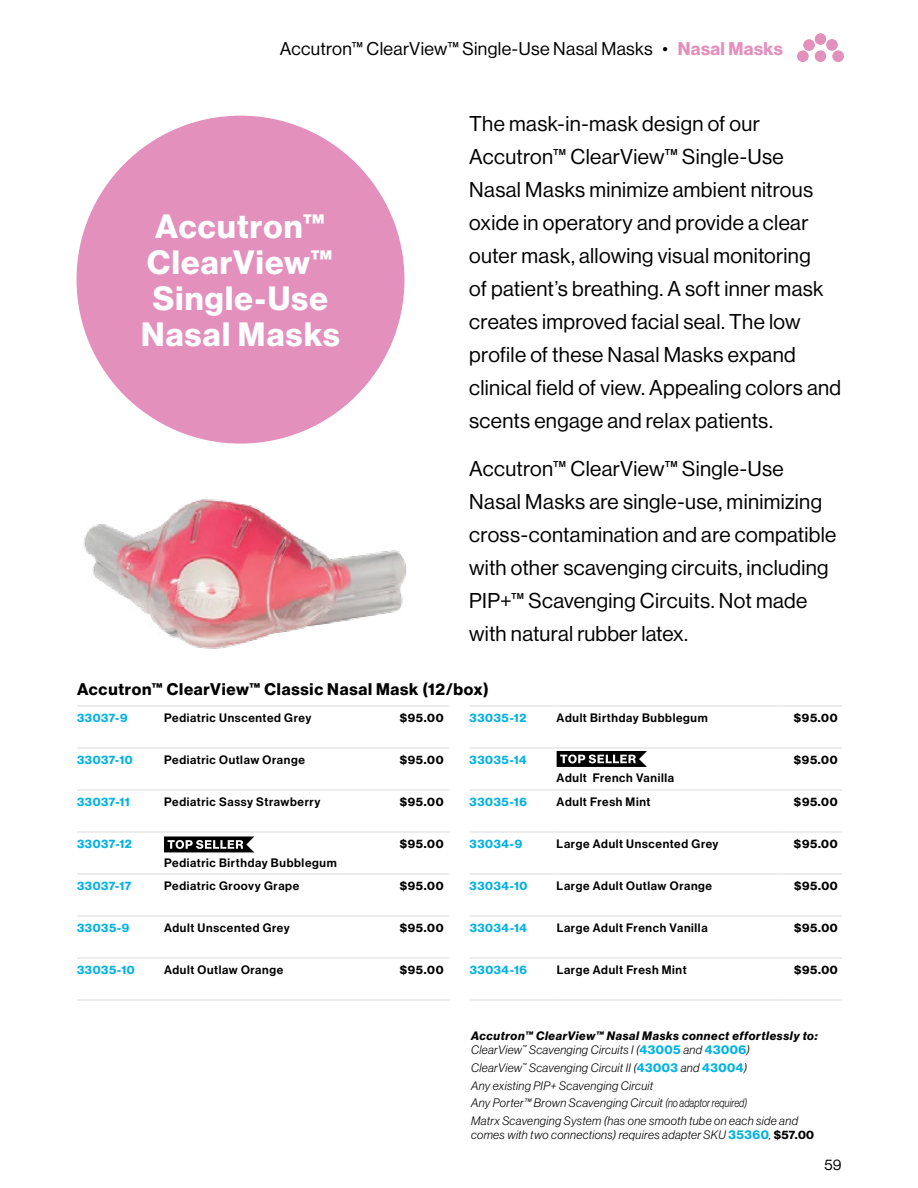
<style>
.page{position:relative;width:918px;height:1188px;background:#fff}
.page>*{position:absolute;margin:0;border:0;box-sizing:border-box;transform-origin:0 0}
.t1{font:33px/36px "N Haas Grotesk DS Pro 75 Bd";letter-spacing:.04em;color:#fff;text-align:center}
.t2{font:21px/33px "N Haas Grotesk DS Pro 55 Rg";letter-spacing:.02em;color:#000}
.t3{font:18px "N Haas Grotesk DS Pro 55 Rg";letter-spacing:.02em;color:#000}
.t4{font:16.5px "N Haas Grotesk DS Pro 75 Bd";letter-spacing:.045em;color:#000}
.t5{font:15px "N Haas Grotesk DS Pro 55 Rg";color:#000}
.t6{font:12px "N Haas Grotesk DS Pro 65 Md";letter-spacing:.055em;color:#000}
.t7{font:12px/17.7px "N Haas Grotesk DS Pro 46 Lt It";letter-spacing:.03em;color:#000}
.t8{font:12px "N Haas Grotesk DS Pro 75 Bd";color:#00b2e2}
.t9{font:12px "N Haas Grotesk DS Pro 75 Bd";color:#000}
.t10{font:12px "N Haas Grotesk DS Pro 76 Bd It";letter-spacing:.055em;color:#000}
.s1{font-family:"N Haas Grotesk DS Pro 75 Bd";color:#e390bd}
.s2{font-family:"N Haas Grotesk DS Pro 75 Bd";color:#00b2e2}
.s3{font-family:"N Haas Grotesk DS Pro 75 Bd"}
</style>
<div class="page">
<svg style="left:797px;top:36px;width:47px;height:26px"></svg>
<div style="left:797px;top:51px;width:12px;height:11px;background:#e390bd;border-radius:50%"></div>
<div style="left:826px;top:39px;width:12px;height:12px;background:#e390bd;border-radius:50%"></div>
<div style="left:832px;top:51px;width:12px;height:11px;background:#e390bd;border-radius:50%"></div>
<div style="left:803px;top:39px;width:12px;height:12px;background:#e390bd;border-radius:50%"></div>
<div style="left:815px;top:51px;width:11px;height:11px;background:#e390bd;border-radius:50%"></div>
<div style="left:815px;top:33px;width:11px;height:12px;background:#e390bd;border-radius:50%"></div>
<div style="left:77px;top:116px;width:327px;height:328px;background:#e390bd;border-radius:50%"></div>
<img style="left:83px;top:499px;width:323px;height:150px">
<hr style="left:77px;top:705px;width:87px;height:2px;background:#e6e7e8">
<hr style="left:164px;top:705px;width:221px;height:2px;background:#e6e7e8">
<hr style="left:385px;top:705px;width:64px;height:2px;background:#e6e7e8">
<hr style="left:77px;top:747px;width:87px;height:2px;background:#e6e7e8">
<hr style="left:164px;top:747px;width:221px;height:2px;background:#e6e7e8">
<hr style="left:385px;top:747px;width:64px;height:2px;background:#e6e7e8">
<hr style="left:77px;top:789px;width:87px;height:2px;background:#e6e7e8">
<hr style="left:164px;top:789px;width:221px;height:2px;background:#e6e7e8">
<hr style="left:385px;top:789px;width:64px;height:2px;background:#e6e7e8">
<hr style="left:77px;top:831px;width:87px;height:2px;background:#e6e7e8">
<hr style="left:164px;top:831px;width:221px;height:2px;background:#e6e7e8">
<hr style="left:385px;top:831px;width:64px;height:2px;background:#e6e7e8">
<hr style="left:77px;top:873px;width:87px;height:2px;background:#e6e7e8">
<hr style="left:164px;top:873px;width:221px;height:2px;background:#e6e7e8">
<hr style="left:385px;top:873px;width:64px;height:2px;background:#e6e7e8">
<hr style="left:77px;top:915px;width:87px;height:2px;background:#e6e7e8">
<hr style="left:164px;top:915px;width:221px;height:2px;background:#e6e7e8">
<hr style="left:385px;top:915px;width:64px;height:2px;background:#e6e7e8">
<hr style="left:77px;top:957px;width:87px;height:2px;background:#e6e7e8">
<hr style="left:164px;top:957px;width:221px;height:2px;background:#e6e7e8">
<hr style="left:385px;top:957px;width:64px;height:2px;background:#e6e7e8">
<hr style="left:77px;top:999px;width:87px;height:2px;background:#e6e7e8">
<hr style="left:164px;top:999px;width:221px;height:2px;background:#e6e7e8">
<hr style="left:385px;top:999px;width:64px;height:2px;background:#e6e7e8">
<svg style="left:164px;top:836px;width:90px;height:16px"></svg>
<hr style="left:470px;top:705px;width:87px;height:2px;background:#e6e7e8">
<hr style="left:557px;top:705px;width:221px;height:2px;background:#e6e7e8">
<hr style="left:778px;top:705px;width:64px;height:2px;background:#e6e7e8">
<hr style="left:470px;top:747px;width:87px;height:2px;background:#e6e7e8">
<hr style="left:557px;top:747px;width:221px;height:2px;background:#e6e7e8">
<hr style="left:778px;top:747px;width:64px;height:2px;background:#e6e7e8">
<hr style="left:470px;top:789px;width:87px;height:2px;background:#e6e7e8">
<hr style="left:557px;top:789px;width:221px;height:2px;background:#e6e7e8">
<hr style="left:778px;top:789px;width:64px;height:2px;background:#e6e7e8">
<hr style="left:470px;top:831px;width:87px;height:2px;background:#e6e7e8">
<hr style="left:557px;top:831px;width:221px;height:2px;background:#e6e7e8">
<hr style="left:778px;top:831px;width:64px;height:2px;background:#e6e7e8">
<hr style="left:470px;top:873px;width:87px;height:2px;background:#e6e7e8">
<hr style="left:557px;top:873px;width:221px;height:2px;background:#e6e7e8">
<hr style="left:778px;top:873px;width:64px;height:2px;background:#e6e7e8">
<hr style="left:470px;top:915px;width:87px;height:2px;background:#e6e7e8">
<hr style="left:557px;top:915px;width:221px;height:2px;background:#e6e7e8">
<hr style="left:778px;top:915px;width:64px;height:2px;background:#e6e7e8">
<hr style="left:470px;top:957px;width:87px;height:2px;background:#e6e7e8">
<hr style="left:557px;top:957px;width:221px;height:2px;background:#e6e7e8">
<hr style="left:778px;top:957px;width:64px;height:2px;background:#e6e7e8">
<hr style="left:470px;top:999px;width:87px;height:2px;background:#e6e7e8">
<hr style="left:557px;top:999px;width:221px;height:2px;background:#e6e7e8">
<hr style="left:778px;top:999px;width:64px;height:2px;background:#e6e7e8">
<svg style="left:557px;top:751px;width:90px;height:16px"></svg>
<p class="t3" style="left:280px;top:38px;width:504px">Accutron™ ClearView™ Single-Use Nasal Masks • <span class="s1">Nasal Masks</span></p>
<h1 class="t1" style="left:141px;top:209px;width:200px">Accutron™<br>ClearView™<br>Single-Use<br>Nasal Masks</h1>
<p class="t2" style="left:469px;top:107px;width:374px">The mask-in-mask design of our Accutron™ ClearView™ Single-Use<br>Nasal Masks minimize ambient nitrous oxide in operatory and provide a clear outer mask, allowing visual monitoring<br>of patient’s breathing. A soft inner mask creates improved facial seal. The low profile of these Nasal Masks expand clinical field of view. Appealing colors and scents engage and relax patients.</p>
<p class="t2" style="left:469px;top:452px;width:369px">Accutron™ ClearView™ Single-Use Nasal Masks are single-use, minimizing cross-contamination and are compatible with other scavenging circuits, including PIP+™ Scavenging Circuits. Not made with natural rubber latex.</p>
<p class="t4" style="left:77px;top:680px;width:413px">Accutron™ ClearView™ Classic Nasal Mask (12/box)</p>
<p class="t8" style="left:77px;top:711px;width:52px">33037-9</p>
<p class="t6" style="left:164px;top:711px;width:149px">Pediatric Unscented Grey</p>
<p class="t9" style="left:400px;top:711px;width:45px">$95.00</p>
<p class="t8" style="left:77px;top:753px;width:57px">33037-10</p>
<p class="t6" style="left:164px;top:753px;width:142px">Pediatric Outlaw Orange</p>
<p class="t9" style="left:400px;top:753px;width:45px">$95.00</p>
<p class="t8" style="left:77px;top:795px;width:54px">33037-11</p>
<p class="t6" style="left:164px;top:795px;width:158px">Pediatric Sassy Strawberry</p>
<p class="t9" style="left:400px;top:795px;width:45px">$95.00</p>
<p class="t8" style="left:77px;top:837px;width:56px">33037-12</p>
<p class="t6" style="left:164px;top:856px;width:174px">Pediatric Birthday Bubblegum</p>
<p class="t8" style="left:470px;top:711px;width:58px">33035-12</p>
<p class="t6" style="left:557px;top:711px;width:153px">Adult Birthday Bubblegum</p>
<p class="t9" style="left:794px;top:711px;width:45px">$95.00</p>
<p class="t8" style="left:470px;top:753px;width:59px">33035-14</p>
<p class="t6" style="left:557px;top:770px;width:119px">Adult French Vanilla</p>
<p class="t9" style="left:794px;top:753px;width:45px">$95.00</p>
<p class="t8" style="left:470px;top:795px;width:59px">33035-16</p>
<p class="t6" style="left:557px;top:795px;width:95px">Adult Fresh Mint</p>
<p class="t9" style="left:794px;top:795px;width:45px">$95.00</p>
<p class="t8" style="left:470px;top:837px;width:54px">33034-9</p>
<p class="t6" style="left:557px;top:837px;width:163px">Large Adult Unscented Grey</p>
<p class="t9" style="left:794px;top:837px;width:45px">$95.00</p>
<p class="t8" style="left:470px;top:879px;width:59px">33034-10</p>
<p class="t6" style="left:557px;top:879px;width:157px">Large Adult Outlaw Orange</p>
<p class="t9" style="left:794px;top:879px;width:45px">$95.00</p>
<p class="t8" style="left:470px;top:921px;width:59px">33034-14</p>
<p class="t6" style="left:557px;top:921px;width:152px">Large Adult French Vanilla</p>
<p class="t9" style="left:794px;top:921px;width:45px">$95.00</p>
<p class="t8" style="left:470px;top:963px;width:59px">33034-16</p>
<p class="t6" style="left:557px;top:963px;width:132px">Large Adult Fresh Mint</p>
<p class="t9" style="left:794px;top:963px;width:45px">$95.00</p>
<p class="t9" style="left:400px;top:837px;width:45px">$95.00</p>
<p class="t8" style="left:77px;top:879px;width:56px">33037-17</p>
<p class="t6" style="left:164px;top:879px;width:137px">Pediatric Groovy Grape</p>
<p class="t9" style="left:400px;top:879px;width:45px">$95.00</p>
<p class="t8" style="left:77px;top:921px;width:54px">33035-9</p>
<p class="t6" style="left:164px;top:921px;width:127px">Adult Unscented Grey</p>
<p class="t9" style="left:400px;top:921px;width:45px">$95.00</p>
<p class="t8" style="left:77px;top:963px;width:59px">33035-10</p>
<p class="t6" style="left:164px;top:963px;width:121px">Adult Outlaw Orange</p>
<p class="t9" style="left:400px;top:963px;width:45px">$95.00</p>
<p class="t10" style="left:471px;top:1028px;width:348px">Accutron™ ClearView™ Nasal Masks connect effortlessly to:</p>
<p class="t7" style="left:471px;top:1041px;width:329px">ClearView<sup>™</sup> Scavenging Circuits I (<span class="s2">43005</span> and <span class="s2">43006</span>)<br>ClearView<sup>™</sup> Scavenging Circuit II (<span class="s2">43003</span> and <span class="s2">43004</span>)<br>Any existing PIP+ Scavenging Circuit<br>Any Porter™ Brown Scavenging Circuit (no adaptor required)<br>Matrx Scavenging System (has one smooth tube on each side and</p>
<p class="t7" style="left:471px;top:1126px;width:345px">comes with two connections) requires adapter SKU <span class="s2">35360</span>, <span class="s3">$57.00</span></p>
<p class="t5" style="left:825px;top:1156px;width:18px">59</p>
</div>
